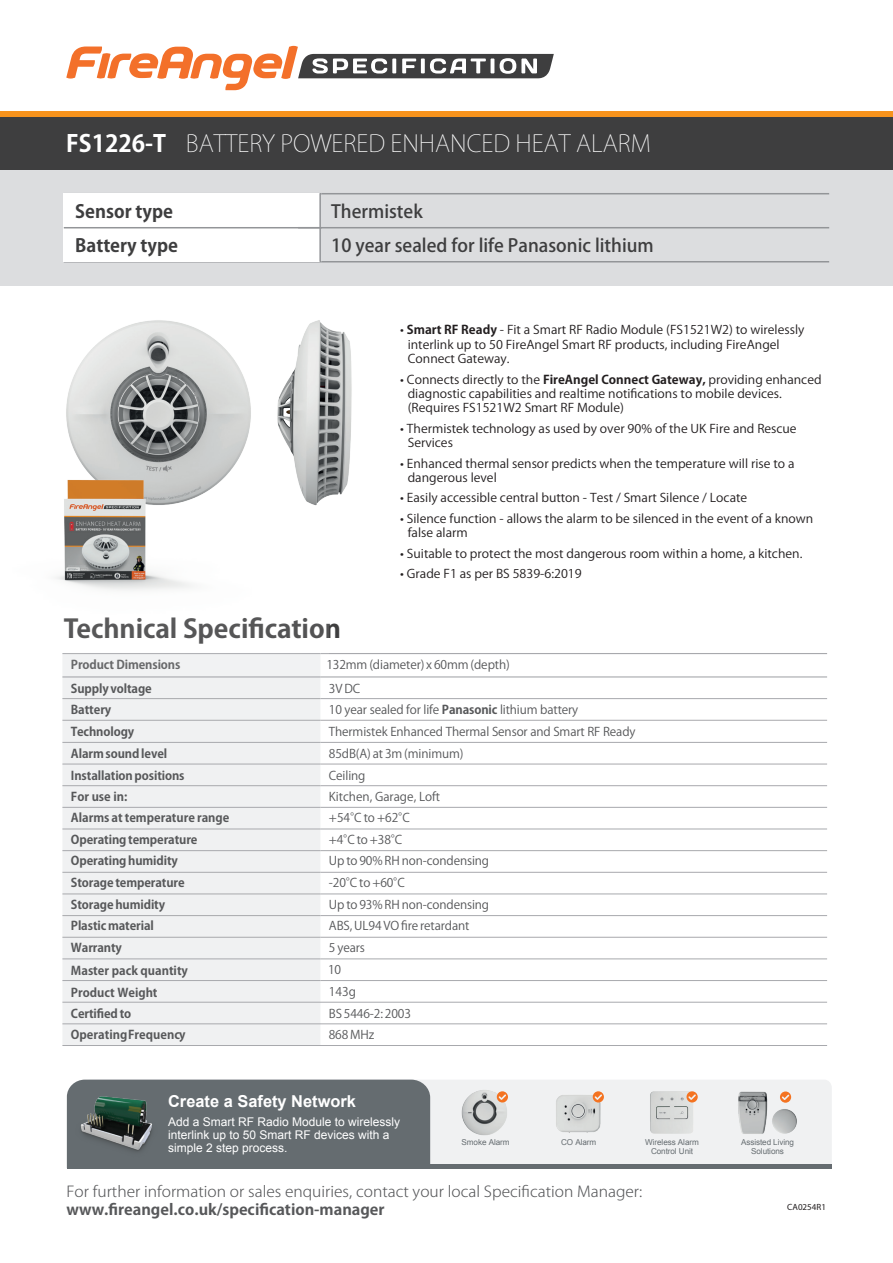
<style>
.page{position:relative;width:893px;height:1263px;background:#fff}
.page>*{position:absolute;margin:0;border:0;box-sizing:border-box;transform-origin:0 0}
.t1{font:700 25.5px "Koz Go Pro";letter-spacing:-.005em;color:#3e3e3f;scale:1.04 1}
.t2{font:200 23.4px "Koz Go Pro";color:#fff}
.t3{font:500 18px/34px "Koz Go Pro";color:#3e3e3f}
.t4{font:700 18px/34px "Koz Go Pr 6 N";color:#3e3e3f}
.t5{font:700 16.35px "Arial";color:#fff}
.t6{font:300 15px "Koz Go Pr 6 N";color:#57585a;scale:1.04 1}
.t7{font:700 15px "Koz Go Pr 6 N";color:#57585a;scale:1.04 1}
.t8{font:12px/14.4px "Koz Go Pro";color:#231f20;scale:1.04 1}
.t9{font:12px "Koz Go Pro";letter-spacing:-.01em;color:#57585a}
.t10{font:700 12px "Koz Go Pro";letter-spacing:-.01em;color:#57585a}
.t11{font:12px/12.8px "Arial";color:#fff}
.t12{font:9px "Myriad Pro";color:#231f20}
.t13{font:8.1px/9px "Arial";letter-spacing:-.01em;color:#656c70;text-align:center}
.s1{font-weight:700}
</style>
<div class="page">
<div style="left:62px;top:677px;width:258px;height:368px;background:#f0f1f2"></div>
<hr style="left:320px;top:653px;width:507px;height:1px;background:#a8a9ad">
<hr style="left:62px;top:676px;width:258px;height:1px;background:#a8a9ad">
<hr style="left:320px;top:676px;width:507px;height:1px;background:#a8a9ad">
<hr style="left:62px;top:698px;width:258px;height:1px;background:#a8a9ad">
<hr style="left:320px;top:698px;width:507px;height:1px;background:#a8a9ad">
<hr style="left:62px;top:720px;width:258px;height:1px;background:#a8a9ad">
<hr style="left:320px;top:720px;width:507px;height:1px;background:#a8a9ad">
<hr style="left:62px;top:742px;width:258px;height:1px;background:#a8a9ad">
<hr style="left:320px;top:742px;width:507px;height:1px;background:#a8a9ad">
<hr style="left:62px;top:764px;width:258px;height:1px;background:#a8a9ad">
<hr style="left:320px;top:764px;width:507px;height:1px;background:#a8a9ad">
<hr style="left:62px;top:785px;width:258px;height:1px;background:#a8a9ad">
<hr style="left:320px;top:785px;width:507px;height:1px;background:#a8a9ad">
<hr style="left:62px;top:807px;width:258px;height:1px;background:#a8a9ad">
<hr style="left:320px;top:807px;width:507px;height:1px;background:#a8a9ad">
<hr style="left:62px;top:829px;width:258px;height:1px;background:#a8a9ad">
<hr style="left:320px;top:829px;width:507px;height:1px;background:#a8a9ad">
<hr style="left:62px;top:850px;width:258px;height:1px;background:#a8a9ad">
<hr style="left:320px;top:850px;width:507px;height:1px;background:#a8a9ad">
<hr style="left:62px;top:872px;width:258px;height:1px;background:#a8a9ad">
<hr style="left:320px;top:872px;width:507px;height:1px;background:#a8a9ad">
<hr style="left:62px;top:893px;width:258px;height:1px;background:#a8a9ad">
<hr style="left:320px;top:893px;width:507px;height:1px;background:#a8a9ad">
<hr style="left:62px;top:915px;width:258px;height:1px;background:#a8a9ad">
<hr style="left:320px;top:915px;width:507px;height:1px;background:#a8a9ad">
<hr style="left:62px;top:937px;width:258px;height:1px;background:#a8a9ad">
<hr style="left:320px;top:937px;width:507px;height:1px;background:#a8a9ad">
<hr style="left:62px;top:958px;width:258px;height:1px;background:#a8a9ad">
<hr style="left:320px;top:958px;width:507px;height:1px;background:#a8a9ad">
<hr style="left:62px;top:980px;width:258px;height:1px;background:#a8a9ad">
<hr style="left:320px;top:980px;width:507px;height:1px;background:#a8a9ad">
<hr style="left:62px;top:1002px;width:765px;height:1px;background:#a8a9ad">
<hr style="left:62px;top:1023px;width:765px;height:1px;background:#a8a9ad">
<hr style="left:62px;top:1045px;width:765px;height:1px;background:#a8a9ad">
<img style="left:66px;top:320px;width:185px;height:84px">
<div style="left:0;top:170px;width:893px;height:115px;background:#dcdddf"></div>
<div style="left:0;top:116px;width:893px;height:54px;background:#3e3e3f"></div>
<hr style="left:64px;top:193px;width:258px;height:1px;background:#939598">
<hr style="left:322px;top:193px;width:507px;height:1px;background:#939598">
<hr style="left:64px;top:261px;width:258px;height:1px;background:#939598">
<hr style="left:322px;top:261px;width:507px;height:1px;background:#939598">
<svg style="left:66px;top:46px;width:488px;height:44px"></svg>
<div style="left:64px;top:194px;width:256px;height:68px;background:#fff"></div>
<hr style="left:64px;top:227px;width:258px;height:1px;background:#939598">
<hr style="left:298px;top:227px;width:531px;height:1px;background:#939598">
<hr style="left:319px;top:193px;width:2px;height:69px;background:#939598">
<div style="left:0;top:111px;width:893px;height:5px;background:#f7931d"></div>
<img style="left:278px;top:320px;width:74px;height:176px">
<img style="left:55px;top:404px;width:273px;height:272px">
<div style="left:430px;top:1080px;width:402px;height:84px;background:#f0f1f2"></div>
<hr style="left:67px;top:1164px;width:765px;height:4px;background:#656c70">
<img style="left:460px;top:1088px;width:48px;height:48px">
<svg style="left:497px;top:1091px;width:11px;height:11px"></svg>
<svg style="left:499px;top:1094px;width:7px;height:6px"></svg>
<img style="left:650px;top:1090px;width:44px;height:45px">
<svg style="left:686px;top:1091px;width:12px;height:11px"></svg>
<svg style="left:688px;top:1094px;width:8px;height:6px"></svg>
<img style="left:554px;top:1094px;width:48px;height:39px">
<div style="left:593px;top:1091px;width:11px;height:11px;background:#f47321;border-radius:50%"></div>
<svg style="left:594px;top:1094px;width:8px;height:6px"></svg>
<div style="left:67px;top:1079px;width:363px;height:85px;background:#656c70"></div>
<img style="left:736px;top:1082px;width:62px;height:63px">
<img style="left:68px;top:1083px;width:109px;height:77px">
<svg style="left:780px;top:1091px;width:11px;height:12px"></svg>
<svg style="left:782px;top:1094px;width:7px;height:6px"></svg>
<h2 class="t2" style="left:66px;top:128px;width:586px"><span class="s1">FS1226-T</span> BATTERY POWERED ENHANCED HEAT ALARM</h2>
<h3 class="t4" style="left:75px;top:195px;width:104px">Sensor type<br>Battery type</h3>
<h3 class="t3" style="left:331px;top:195px;width:324px">Thermistek<br>10 year sealed for life Panasonic lithium</h3>
<h1 class="t1" style="left:64px;top:612px;width:268px">Technical Specification</h1>
<p class="t8" style="left:408px;top:323px;width:383px;text-indent:-8px">• <span class="s1">Smart RF Ready</span> - Fit a Smart RF Radio Module (FS1521W2) to wirelessly interlink up to 50 FireAngel Smart RF products, including FireAngel<br>Connect Gateway.</p>
<p class="t8" style="left:408px;top:372px;width:399px;text-indent:-8px">• Connects directly to the <span class="s1">FireAngel Connect Gateway,</span> providing enhanced diagnostic capabilities and realtime notifications to mobile devices. (Requires FS1521W2 Smart RF Module)</p>
<p class="t8" style="left:408px;top:421px;width:375px;text-indent:-8px">• Thermistek technology as used by over 90% of the UK Fire and Rescue<br>Services</p>
<p class="t8" style="left:408px;top:456px;width:373px;text-indent:-8px">• Enhanced thermal sensor predicts when the temperature will rise to a dangerous level</p>
<p class="t8" style="left:400px;top:491px;width:335px">• Easily accessible central button - Test / Smart Silence / Locate</p>
<p class="t8" style="left:408px;top:511px;width:391px;text-indent:-8px">• Silence function - allows the alarm to be silenced in the event of a known false alarm</p>
<p class="t8" style="left:400px;top:546px;width:388px">• Suitable to protect the most dangerous room within a home, a kitchen.</p>
<p class="t8" style="left:400px;top:567px;width:176px">• Grade F1 as per BS 5839-6:2019</p>
<p class="t10" style="left:71px;top:657px;width:111px">Product Dimensions</p>
<p class="t9" style="left:326px;top:657px;width:185px">132mm (diameter) x 60mm (depth)</p>
<p class="t10" style="left:71px;top:680px;width:82px">Supply voltage</p>
<p class="t9" style="left:329px;top:680px;width:33px">3V DC</p>
<p class="t10" style="left:71px;top:702px;width:42px">Battery</p>
<p class="t9" style="left:329px;top:702px;width:251px">10 year sealed for life <span class="s1">Panasonic</span> lithium battery</p>
<p class="t10" style="left:71px;top:724px;width:65px">Technology</p>
<p class="t9" style="left:329px;top:724px;width:308px">Thermistek Enhanced Thermal Sensor and Smart RF Ready</p>
<p class="t10" style="left:71px;top:746px;width:98px">Alarmsoundlevel</p>
<p class="t9" style="left:329px;top:746px;width:136px">85dB(A) at 3m (minimum)</p>
<p class="t10" style="left:71px;top:767px;width:115px">Installationpositions</p>
<p class="t9" style="left:329px;top:767px;width:38px">Ceiling</p>
<p class="t10" style="left:71px;top:810px;width:160px">Alarms at temperature range</p>
<p class="t9" style="left:329px;top:810px;width:83px">+54°C to +62°C</p>
<p class="t10" style="left:71px;top:831px;width:128px">Operatingtemperature</p>
<p class="t9" style="left:329px;top:831px;width:75px">+4°C to +38°C</p>
<p class="t10" style="left:71px;top:853px;width:108px">Operatinghumidity</p>
<p class="t9" style="left:329px;top:853px;width:162px">Up to 90% RH non-condensing</p>
<p class="t10" style="left:71px;top:875px;width:115px">Storage temperature</p>
<p class="t9" style="left:329px;top:875px;width:77px">-20°C to +60°C</p>
<p class="t10" style="left:71px;top:896px;width:96px">Storagehumidity</p>
<p class="t9" style="left:329px;top:896px;width:162px">Up to 93% RH non-condensing</p>
<p class="t10" style="left:71px;top:918px;width:84px">Plasticmaterial</p>
<p class="t9" style="left:329px;top:918px;width:142px">ABS, UL94 VO fire retardant</p>
<p class="t10" style="left:71px;top:940px;width:53px">Warranty</p>
<p class="t9" style="left:329px;top:940px;width:37px">5 years</p>
<p class="t10" style="left:71px;top:984px;width:88px">Product Weight</p>
<p class="t9" style="left:329px;top:984px;width:29px">143g</p>
<p class="t10" style="left:71px;top:1005px;width:62px">Certifiedto</p>
<p class="t9" style="left:329px;top:1005px;width:84px">BS 5446-2: 2003</p>
<p class="t10" style="left:71px;top:789px;width:58px">For use in:</p>
<p class="t9" style="left:329px;top:789px;width:113px">Kitchen, Garage, Loft</p>
<p class="t10" style="left:71px;top:962px;width:119px">Master pack quantity</p>
<p class="t9" style="left:328px;top:962px;width:15px">10</p>
<p class="t10" style="left:71px;top:1026px;width:116px">OperatingFrequency</p>
<p class="t9" style="left:329px;top:1026px;width:47px">868 MHz</p>
<h3 class="t5" style="left:168px;top:1090px;width:189px">Create a Safety Network</h3>
<p class="t11" style="left:168px;top:1116px;width:234px">Add a Smart RF Radio Module to wirelessly interlink up to 50 Smart RF devices with a simple 2 step process.</p>
<p class="t13" style="left:561px;top:1138px;width:37px">CO Alarm</p>
<p class="t13" style="left:462px;top:1138px;width:50px">Smoke Alarm</p>
<p class="t13" style="left:645px;top:1138px;width:55px">Wireless Alarm<br>Control Unit</p>
<p class="t6" style="left:67px;top:1182px;width:555px">For further information or sales enquiries, contact your local Specification Manager:</p>
<p class="t7" style="left:67px;top:1200px;width:307px">www.fireangel.co.uk/specification-manager</p>
<p class="t13" style="left:741px;top:1138px;width:55px">Assisted Living<br>Solutions</p>
<p class="t12" style="left:787px;top:1201px;width:40px">CA0254R1</p>
</div>
